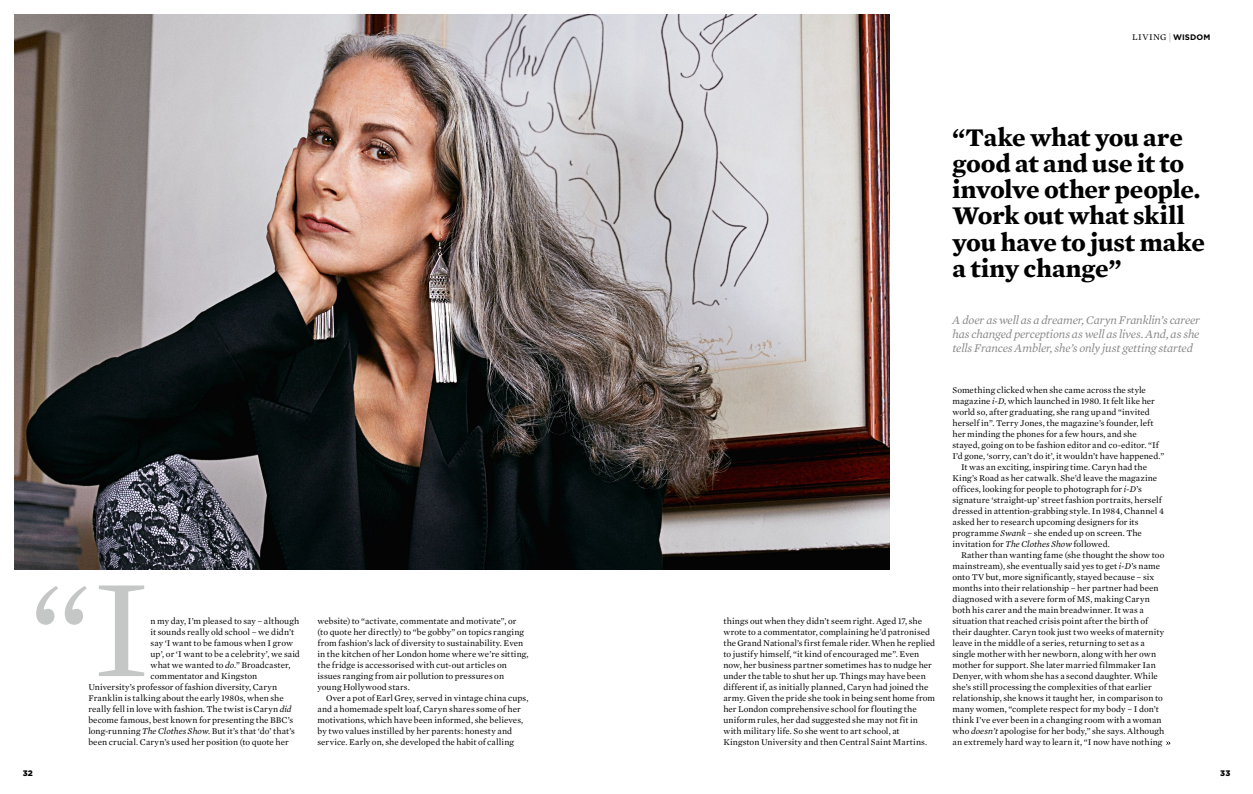
<style>
.page{position:relative;width:1253px;height:794px;background:#fff}
.page>*{position:absolute;margin:0;border:0;box-sizing:border-box;transform-origin:0 0}
.t1{font:142.1px "Mercury Text G1";color:#c5c6c6}
.t2{font:700 26px/26px "Mercury Text G1";letter-spacing:-.01em;color:#000}
.t3{font:italic 12px/14px "Mercury Text G1";letter-spacing:-.015em;color:#868786;text-align:justify}
.t4{font:9px/11px "Mercury Text G1";letter-spacing:.005em;color:#000}
.t5{font:900 8px "Gotham";color:#000}
.s1{font-family:"Gotham";font-weight:100;font-size:10px}
.s2{font-family:"Gotham";font-weight:700;font-size:8px}
.s3{font-style:italic}
</style>
<div class="page">
<img style="left:14px;top:14px;width:876px;height:555px">
<svg style="left:1166px;top:741px;width:4px;height:4px"></svg>
<p class="t4" style="left:1132px;top:31px;width:80px">LIVING <span class="s1">|</span> <span class="s2">WISDOM</span></p>
<h1 class="t1" style="left:29px;top:528px;width:123px">“I</h1>
<p class="t4" style="left:151px;top:615px;width:150px">n my day, I’m pleased to say – although</p>
<p class="t4" style="left:151px;top:626px;width:145px">it sounds really old school – we didn’t</p>
<p class="t4" style="left:151px;top:637px;width:144px">say ‘I want to be famous when I grow</p>
<p class="t4" style="left:151px;top:648px;width:151px">up’, or ‘I want to be a celebrity’, we said</p>
<p class="t4" style="left:151px;top:659px;width:141px">what we wanted to <span class="s3">do</span>.” Broadcaster,</p>
<p class="t4" style="left:151px;top:670px;width:108px">commentator and Kingston</p>
<p class="t4" style="left:88px;top:681px;width:191px">University’s professor of fashion diversity, Caryn</p>
<p class="t4" style="left:88px;top:692px;width:197px">Franklin is talking about the early 1980s, when she</p>
<p class="t4" style="left:88px;top:703px;width:205px">really fell in love with fashion. The twist is Caryn <span class="s3">did</span></p>
<p class="t4" style="left:88px;top:714px;width:206px">become famous, best known for presenting the BBC’s</p>
<p class="t4" style="left:88px;top:725px;width:208px">long-running <span class="s3">The Clothes Show</span>. But it’s that ‘do’ that’s</p>
<p class="t4" style="left:88px;top:736px;width:202px">been crucial. Caryn’s used her position (to quote her</p>
<p class="t4" style="left:317px;top:615px;width:213px">website) to “activate, commentate and motivate”, or (to quote her directly) to “be gobby” on topics ranging from fashion’s lack of diversity to sustainability. Even in the kitchen of her London home where we’re sitting, the fridge is accessorised with cut-out articles on issues ranging from air pollution to pressures on young Hollywood stars.</p>
<p class="t4" style="left:317px;top:692px;width:212px;text-indent:9px">Over a pot of Earl Grey, served in vintage china cups, and a homemade spelt loaf, Caryn shares some of her motivations, which have been informed, she believes, by two values instilled by her parents: honesty and service. Early on, she developed the habit of calling</p>
<p class="t4" style="left:723px;top:615px;width:213px">things out when they didn’t seem right. Aged 17, she wrote to a commentator, complaining he’d patronised theGrand National’s firstfemale rider. When he replied to justify himself, “it kind of encouraged me”. Even now, her business partner sometimes has to nudge her under the table to shut her up. Things may have been different if, as initially planned, Caryn had joined the army. Given the pride she took in being sent home from her London comprehensive school for flouting the uniform rules, her dad suggested she may not fit in with military life. So she went to art school, at Kingston University and then Central Saint Martins.</p>
<h2 class="t2" style="left:952px;top:124px;width:254px">“Take what you are good at and use it to involve other people.<br>Work out what skill you have to just make a tiny change”</h2>
<h3 class="t3" style="left:952px;top:313px;width:249px">A doer as well as a dreamer, Caryn Franklin’s career has changed perceptions as well as lives. And, as she tells Frances Ambler, she’s only just getting started</h3>
<p class="t4" style="left:952px;top:384px;width:195px">Something clicked when she came across the style</p>
<p class="t4" style="left:952px;top:395px;width:204px">magazine <span class="s3">i-D</span>, which launched in 1980. It felt like her</p>
<p class="t4" style="left:952px;top:406px;width:199px">world so, after graduating, she rang upand “invited</p>
<p class="t4" style="left:952px;top:417px;width:203px">herself in”. Terry Jones, the magazine’s founder, left</p>
<p class="t4" style="left:952px;top:428px;width:186px">her minding the phones for a few hours, and she</p>
<p class="t4" style="left:952px;top:439px;width:208px">stayed, going on to be fashion editor and co-editor. “If</p>
<p class="t4" style="left:952px;top:450px;width:213px">I’d gone, ‘sorry, can’t do it’, it wouldn’t have happened.”</p>
<p class="t4" style="left:961px;top:461px;width:188px">It was an exciting, inspiring time. Caryn had the</p>
<p class="t4" style="left:952px;top:472px;width:206px">King’s Road as her catwalk. She’d leave the magazine</p>
<p class="t4" style="left:952px;top:483px;width:191px">offices, looking for people to photograph for <span class="s3">i-D</span>’s</p>
<p class="t4" style="left:952px;top:494px;width:211px">signature ‘straight-up’ street fashion portraits, herself</p>
<p class="t4" style="left:952px;top:505px;width:213px">dressed in attention-grabbing style. In 1984, Channel 4</p>
<p class="t4" style="left:952px;top:516px;width:188px">asked her to research upcoming designers for its</p>
<p class="t4" style="left:952px;top:527px;width:191px">programme <span class="s3">Swank</span> – she ended up on screen. The</p>
<p class="t4" style="left:952px;top:538px;width:159px">invitation for <span class="s3">The Clothes Show</span> followed.</p>
<p class="t4" style="left:961px;top:549px;width:205px">Rather than wanting fame (she thought the show too</p>
<p class="t4" style="left:952px;top:560px;width:209px">mainstream), she eventually said yes to get <span class="s3">i-D</span>’s name</p>
<p class="t4" style="left:952px;top:571px;width:203px">onto TV but, more significantly, stayed because – six</p>
<p class="t4" style="left:952px;top:582px;width:208px">months into their relationship – her partner had been</p>
<p class="t4" style="left:952px;top:593px;width:199px">diagnosed with a severe form of MS, making Caryn</p>
<p class="t4" style="left:952px;top:604px;width:193px">both his carer and the main breadwinner. It was a</p>
<p class="t4" style="left:952px;top:615px;width:197px">situation that reached crisis point after the birth of</p>
<p class="t4" style="left:952px;top:626px;width:213px">their daughter. Caryn took just two weeks of maternity</p>
<p class="t4" style="left:952px;top:637px;width:194px">leave in the middle of a series, returning to set as a</p>
<p class="t4" style="left:952px;top:648px;width:205px">single mother with her newborn, along with her own</p>
<p class="t4" style="left:952px;top:659px;width:205px">mother for support. She later married filmmaker Ian</p>
<p class="t4" style="left:952px;top:670px;width:207px">Denyer, with whom she has a second daughter. While</p>
<p class="t4" style="left:952px;top:681px;width:201px">she’s still processing the complexities of that earlier</p>
<p class="t4" style="left:952px;top:692px;width:212px">relationship, she knows it taught her, in comparison to</p>
<p class="t4" style="left:952px;top:703px;width:208px">many women, “complete respect for my body – I don’t</p>
<p class="t4" style="left:952px;top:714px;width:211px">think I’ve ever been in a changing room with a woman</p>
<p class="t4" style="left:952px;top:725px;width:213px">who <span class="s3">doesn’t</span> apologise for her body,” she says. Although</p>
<p class="t4" style="left:952px;top:736px;width:211px">an extremely hard way to learn it, “I now have nothing</p>
<p class="t5" style="left:23px;top:767px;width:12px">32</p>
<p class="t5" style="left:1220px;top:767px;width:12px">33</p>
</div>
